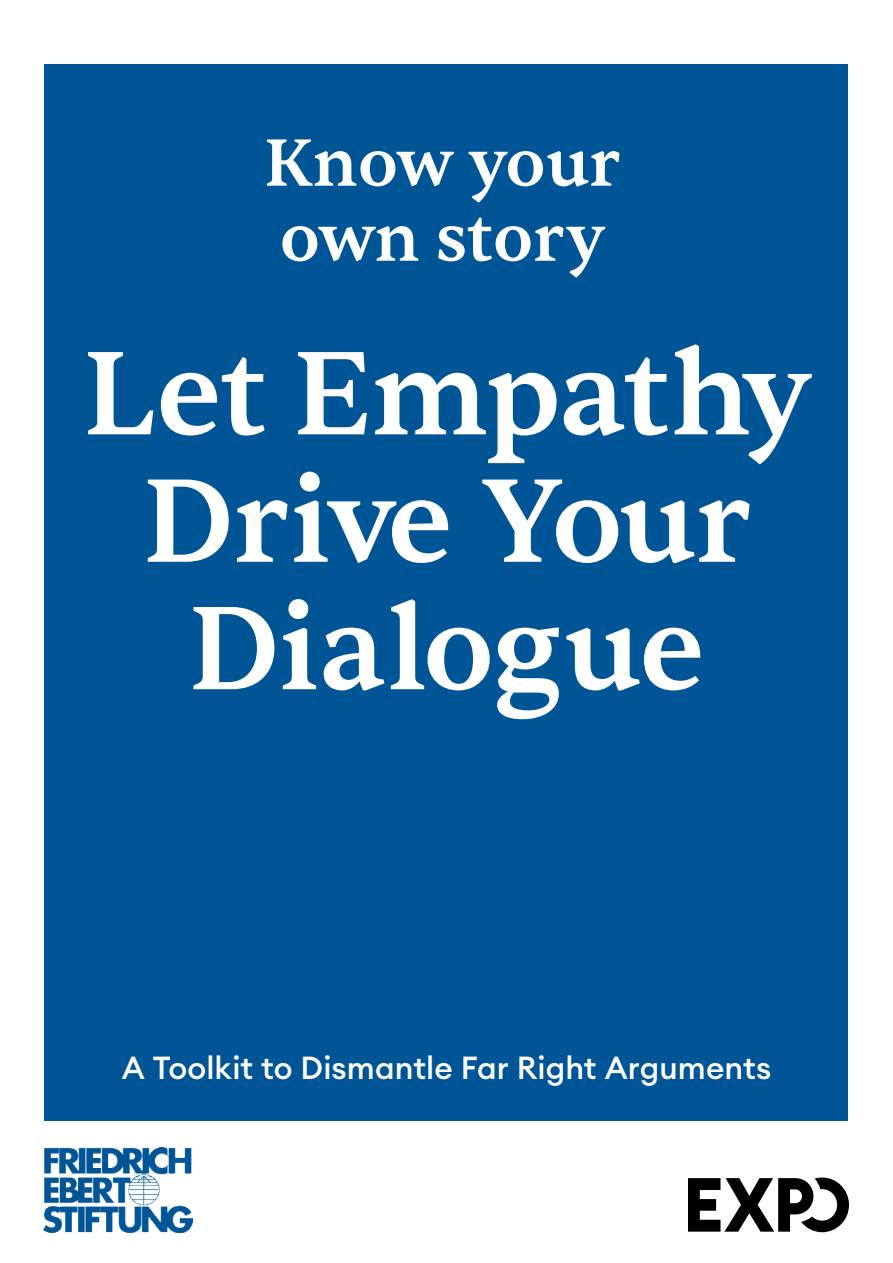
<style>
.page{position:relative;width:893px;height:1263px;background:#fff}
.page>*{position:absolute;margin:0;border:0;box-sizing:border-box;transform-origin:0 0}
.t1{font:500 120px/127.5px "Sentient";letter-spacing:-.02em;color:#fff;text-align:center}
.t2{font:500 67.5px/75px "Sentient";color:#fff}
.t3{font:500 31.5px "Euclid Circular A";color:#fff}
</style>
<div class="page">
<div style="left:45px;top:64px;width:803px;height:1057px;background:#005597"></div>
<svg style="left:688px;top:1177px;width:161px;height:55px"></svg>
<img style="left:44px;top:1148px;width:149px;height:85px">
<h2 class="t2" style="left:264px;top:126px;width:358px">Know your own story</h2>
<h1 class="t1" style="left:82px;top:332px;width:730px">Let Empathy<br>Drive Your<br>Dialogue</h1>
<p class="t3" style="left:122px;top:1047px;width:651px">A Toolkit to Dismantle Far Right Arguments</p>
</div>
